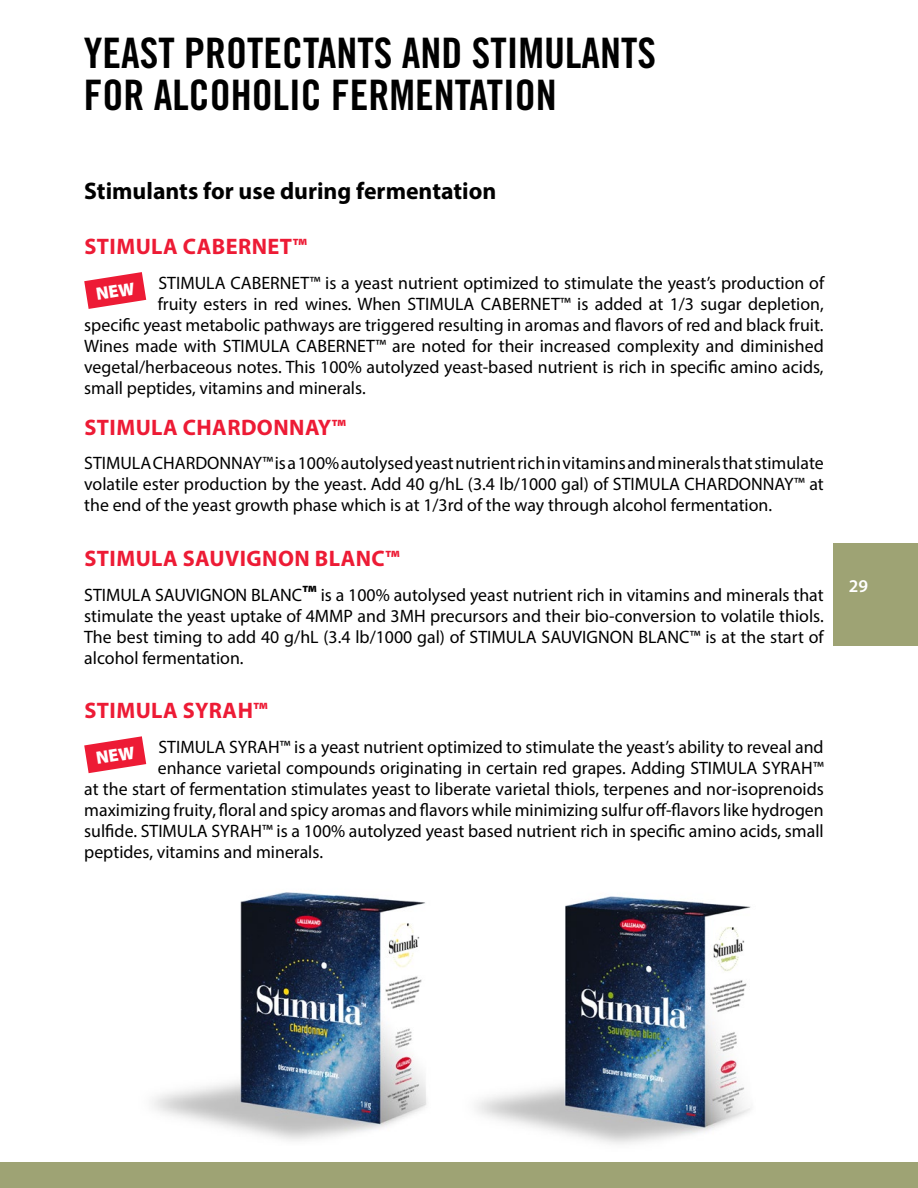
<style>
.page{position:relative;width:918px;height:1188px;background:#fff}
.page>*{position:absolute;margin:0;border:0;box-sizing:border-box;transform-origin:0 0}
.t1{font:42px/42px "Trade Gothic Bold Cond Twenty";color:#000}
.t2{font:700 24px "Myriad Pro";color:#000}
.t3{font:700 22.5px "Myriad Pro";letter-spacing:.02em;color:#ed1b35}
.t4{font:18px/21px "Myriad Pro";color:#000;text-align:justify}
.t5{font:600 18px "Myriad Pro";color:#fff}
.s1{font-weight:700;font-size:22.5px}
</style>
<div class="page">
<div style="left:834px;top:543px;width:84px;height:102px;background:#9ea374"></div>
<div style="left:0;top:1162px;width:918px;height:26px;background:#9ea374"></div>
<img style="left:152px;top:892px;width:275px;height:249px">
<img style="left:476px;top:896px;width:275px;height:248px">
<svg style="left:84px;top:272px;width:62px;height:37px"></svg>
<svg style="left:84px;top:736px;width:62px;height:37px"></svg>
<h1 class="t1" style="left:84px;top:31px;width:574px">YEAST PROTECTANTS AND STIMULANTS<br>FOR ALCOHOLIC FERMENTATION</h1>
<h2 class="t2" style="left:84px;top:176px;width:414px">Stimulants for use during fermentation</h2>
<p class="t3" style="left:84px;top:232px;width:224px">STIMULA CABERNET™</p>
<p class="t4" style="left:159px;top:272px;width:667px">STIMULA CABERNET™ is a yeast nutrient optimized to stimulate the yeast’s production of</p>
<p class="t4" style="left:158px;top:293px;width:668px">fruity esters in red wines. When STIMULA CABERNET™ is added at 1/3 sugar depletion,</p>
<p class="t4" style="left:84px;top:314px;width:741px">specific yeast metabolic pathways are triggered resulting in aromas and flavors of red and black fruit.</p>
<p class="t4" style="left:84px;top:335px;width:741px">Wines made with STIMULA CABERNET™ are noted for their increased complexity and diminished</p>
<p class="t4" style="left:84px;top:356px;width:741px">vegetal/herbaceous notes. This 100% autolyzed yeast-based nutrient is rich in specific amino acids,</p>
<p class="t4" style="left:84px;top:377px;width:283px">small peptides, vitamins and minerals.</p>
<p class="t3" style="left:84px;top:413px;width:263px">STIMULA CHARDONNAY™</p>
<p class="t4" style="left:84px;top:453px;width:741px">STIMULA CHARDONNAY™ is a 100% autolysed yeast nutrient rich in vitamins and minerals that stimulate volatile ester production by the yeast. Add 40 g/hL (3.4 lb/1000 gal) of STIMULA CHARDONNAY™ at the end of the yeast growth phase which is at 1/3rd of the way through alcohol fermentation.</p>
<p class="t3" style="left:84px;top:544px;width:317px">STIMULA SAUVIGNON BLANC™</p>
<p class="t4" style="left:84px;top:584px;width:741px">STIMULA SAUVIGNON BLANC<span class="s1">™</span> is a 100% autolysed yeast nutrient rich in vitamins and minerals that stimulate the yeast uptake of 4MMP and 3MH precursors and their bio-conversion to volatile thiols.<br>The best timing to add 40 g/hL (3.4 lb/1000 gal) of STIMULA SAUVIGNON BLANC™ is at the start of alcohol fermentation.</p>
<p class="t3" style="left:84px;top:696px;width:185px">STIMULA SYRAH™</p>
<p class="t4" style="left:159px;top:736px;width:667px">STIMULA SYRAH™ is a yeast nutrient optimized to stimulate the yeast’s ability to reveal and</p>
<p class="t4" style="left:158px;top:757px;width:668px">enhance varietal compounds originating in certain red grapes. Adding STIMULA SYRAH™</p>
<p class="t4" style="left:84px;top:778px;width:741px">at the start of fermentation stimulates yeast to liberate varietal thiols, terpenes and nor-isoprenoids</p>
<p class="t4" style="left:84px;top:799px;width:741px">maximizing fruity, floral and spicy aromas and flavors while minimizing sulfur off-flavors like hydrogen</p>
<p class="t4" style="left:84px;top:820px;width:741px">sulfide. STIMULA SYRAH™ is a 100% autolyzed yeast based nutrient rich in specific amino acids, small</p>
<p class="t4" style="left:84px;top:841px;width:240px">peptides, vitamins and minerals.</p>
<p class="t5" style="left:849px;top:576px;width:21px">29</p>
</div>
